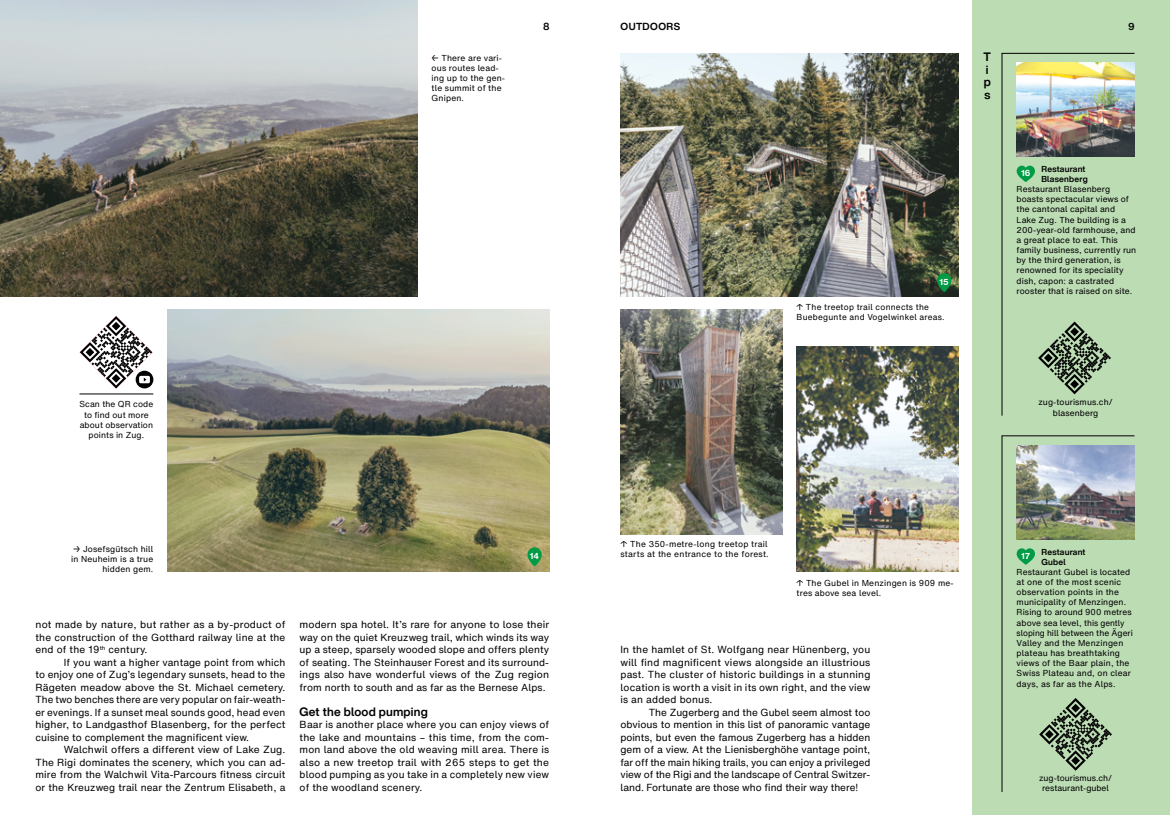
<style>
.page{position:relative;width:1170px;height:815px;background:#fff}
.page>*{position:absolute;margin:0;border:0;box-sizing:border-box;transform-origin:0 0}
.t1{font:700 11.88px/12.5px "Helvetica Now Display";letter-spacing:.02em;color:#000}
.t2{font:10px/12.5px "Helvetica Now Text";letter-spacing:.01em;color:#000;text-align:justify}
.t3{font:700 10px "Helvetica Now Display";letter-spacing:.045em;color:#000}
.t4{font:8.5px/10.1px "Helvetica Now Text";letter-spacing:.01em;color:#000}
.t5{font:8.5px/10.1px "Helvetica Now Text";letter-spacing:.03em;color:#000}
.t6{font:700 8.5px/10.1px "Helvetica Now Display";letter-spacing:.03em;color:#000}
.t7{font:700 8.5px "Helvetica Now Text";color:#fff}
</style>
<div class="page">
<img style="left:167px;top:309px;width:382px;height:263px">
<div style="left:972px;top:0;width:197px;height:815px;background:#bcdcb4"></div>
<img style="left:1016px;top:63px;width:118px;height:93px">
<img style="left:1016px;top:445px;width:118px;height:94px">
<svg style="left:1016px;top:166px;width:18px;height:16px"></svg>
<svg style="left:1016px;top:548px;width:18px;height:17px"></svg>
<hr style="left:1001px;top:53px;width:1px;height:363px;background:#000">
<hr style="left:1001px;top:436px;width:1px;height:356px;background:#000">
<hr style="left:1001px;top:53px;width:133px;height:1px;background:#000">
<hr style="left:1001px;top:435px;width:133px;height:1px;background:#000">
<img style="left:0;top:0;width:417px;height:297px">
<svg style="left:527px;top:547px;width:14px;height:19px"></svg>
<img style="left:620px;top:53px;width:338px;height:244px">
<img style="left:620px;top:309px;width:162px;height:225px">
<img style="left:796px;top:347px;width:162px;height:225px">
<div style="left:937px;top:273px;width:14px;height:19px;background:#009b45;border-radius:7px"></div>
<svg style="left:1039px;top:698px;width:72px;height:73px"></svg>
<svg style="left:1038px;top:322px;width:72px;height:72px"></svg>
<hr style="left:79px;top:393px;width:74px;height:1px;background:#000">
<svg style="left:79px;top:316px;width:74px;height:73px"></svg>
<p class="t3" style="left:543px;top:19px;width:8px">8</p>
<p class="t3" style="left:620px;top:20px;width:61px">OUTDOORS</p>
<p class="t3" style="left:1127px;top:20px;width:8px">9</p>
<p class="t4" style="left:431px;top:52px;width:75px">← There are vari&shy;ous routes lead&shy;ing up to the gen&shy;tle summit of the<br>Gnipen.</p>
<p class="t1" style="left:983px;top:51px;width:9px">T i p s</p>
<p class="t7" style="left:939px;top:275px;width:11px">15</p>
<p class="t6" style="left:1041px;top:164px;width:48px">Restaurant<br>Blasenberg</p>
<p class="t4" style="left:1016px;top:184px;width:121px">Restaurant Blasenberg boasts spectacular views of the cantonal capital and<br>Lake Zug. The building is a<br>200-year-old farmhouse, and a great place to eat. This family business, currently run by the third generation, is renowned for its speciality dish, capon: a castrated rooster that is raised on site.</p>
<p class="t7" style="left:1020px;top:167px;width:11px">16</p>
<p class="t5" style="left:796px;top:302px;width:150px">↑ The treetop trail connects the<br>Buebegunte and Vogelwinkel areas.</p>
<p class="t4" style="left:80px;top:399px;width:75px;text-align:center">Scan the QR code to find out more about observation points in Zug.</p>
<p class="t4" style="left:1038px;top:397px;width:76px;text-align:center">zug-tourismus.ch/ blasenberg</p>
<p class="t4" style="left:71px;top:543px;width:84px;text-align:right">→ Josefsgütsch hill in Neuheim is a true hidden gem.</p>
<p class="t7" style="left:529px;top:549px;width:11px">14</p>
<p class="t2" style="left:35px;top:618px;width:251px">not made by nature, but rather as a by-product of the construction of the Gotthard railway line at the end of the 19<sup>th</sup> century.</p>
<p class="t2" style="left:35px;top:656px;width:251px;text-indent:28px">If you want a higher vantage point from which to enjoy one of Zug’s legendary sunsets, head to the Rägeten meadow above the St. Michael cemetery.<br>The two benches there are very popular on fair-weath&shy;er evenings. If a sunset meal sounds good, head even higher, to Landgasthof Blasenberg, for the perfect cuisine to complement the magnificent view.</p>
<p class="t2" style="left:35px;top:743px;width:251px;text-indent:28px">Walchwil offers a different view of Lake Zug.<br>The Rigi dominates the scenery, which you can ad&shy;mire from the Walchwil Vita-Parcours fitness circuit or the Kreuzweg trail near the Zentrum Elisabeth, a</p>
<p class="t2" style="left:299px;top:618px;width:251px">modern spa hotel. It’s rare for anyone to lose their way on the quiet Kreuzweg trail, which winds its way up a steep, sparsely wooded slope and offers plenty of seating. The Steinhauser Forest and its surround&shy;ings also have wonderful views of the Zug region from north to south and as far as the Bernese Alps.</p>
<p class="t1" style="left:299px;top:705px;width:130px">Get the blood pumping</p>
<p class="t2" style="left:299px;top:718px;width:251px">Baar is another place where you can enjoy views of the lake and mountains – this time, from the com&shy;mon land above the old weaving mill area. There is also a new treetop trail with 265 steps to get the blood pumping as you take in a completely new view of the woodland scenery.</p>
<p class="t5" style="left:620px;top:539px;width:150px">↑ The 350-metre-long treetop trail starts at the entrance to the forest.</p>
<p class="t4" style="left:796px;top:577px;width:159px">↑ The Gubel in Menzingen is 909 me&shy;tres above sea level.</p>
<p class="t2" style="left:620px;top:643px;width:251px">In the hamlet of St. Wolfgang near Hünenberg, you will find magnificent views alongside an illustrious past. The cluster of historic buildings in a stunning location is worth a visit in its own right, and the view is an added bonus.</p>
<p class="t2" style="left:620px;top:706px;width:251px;text-indent:28px">The Zugerberg and the Gubel seem almost too obvious to mention in this list of panoramic vantage points, but even the famous Zugerberg has a hidden gem of a view. At the Lienisberghöhe vantage point, far off the main hiking trails, you can enjoy a privileged view of the Rigi and the landscape of Central Switzer&shy;land. Fortunate are those who find their way there!</p>
<p class="t6" style="left:1041px;top:546px;width:45px">Restaurant<br>Gubel</p>
<p class="t4" style="left:1016px;top:567px;width:118px">Restaurant Gubel is located at one of the most scenic observation points in the municipality of Menzingen.<br>Rising to around 900 metres above sea level, this gently sloping hill between the Ägeri<br>Valley and the Menzingen plateau has breathtaking views of the Baar plain, the<br>Swiss Plateau and, on clear days, as far as the Alps.</p>
<p class="t7" style="left:1020px;top:549px;width:11px">17</p>
<p class="t4" style="left:1038px;top:772px;width:75px;text-align:center">zug-tourismus.ch/ restaurant-gubel</p>
</div>
